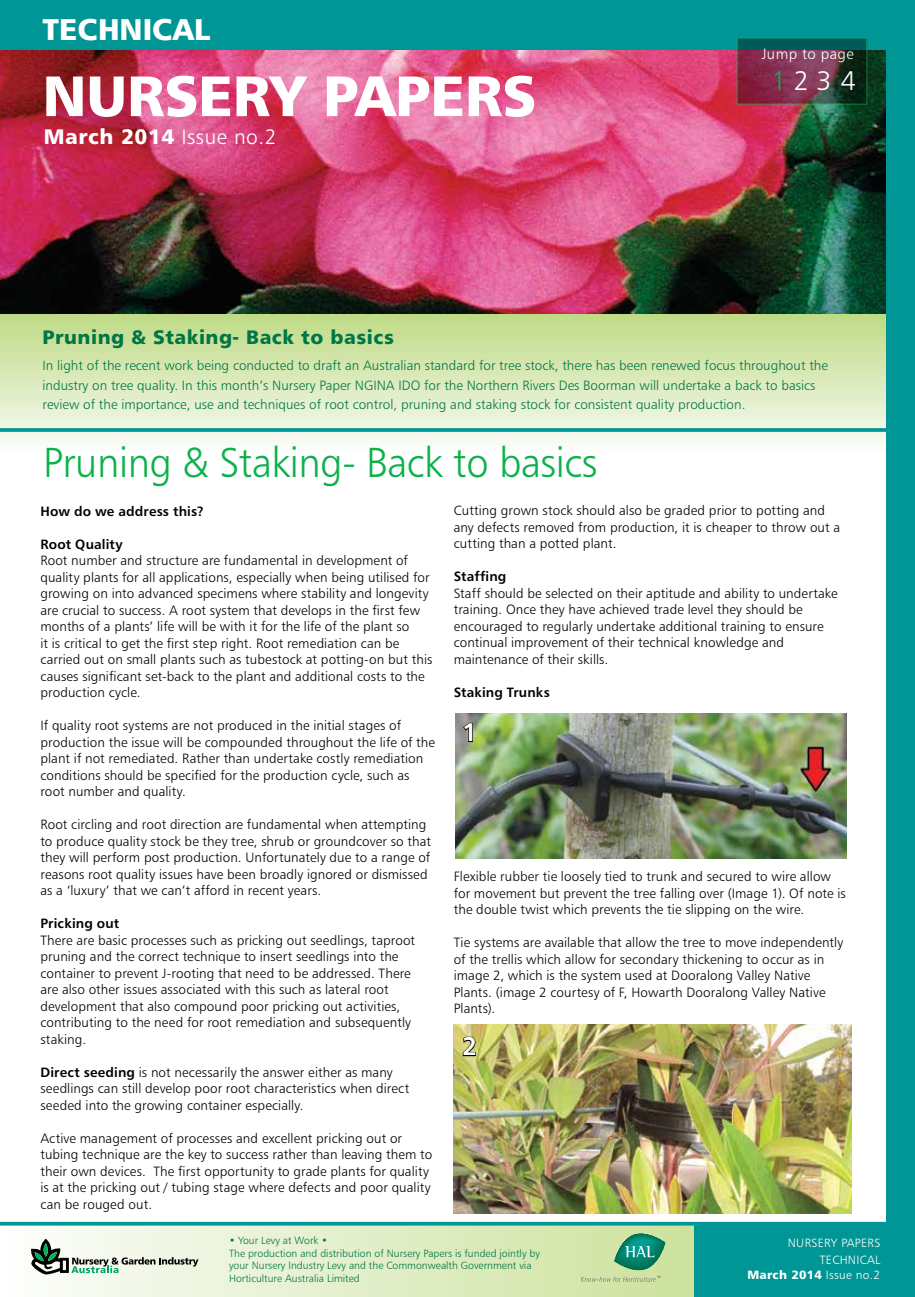
<style>
.page{position:relative;width:915px;height:1297px;background:#fff}
.page>*{position:absolute;margin:0;border:0;box-sizing:border-box;transform-origin:0 0}
.t1{font:57px "Humanist 777 BT Black B";letter-spacing:-.005em;color:#fff}
.t2{font:42px "Humanist 777 BT Light B";letter-spacing:-.01em;color:#0db14b;scale:.95 1}
.t3{font:30px "Humanist 777 BT Black B";color:#fff}
.t4{font:27px "Humanist 777 BT Light B";color:#fff}
.t5{font:25.5px "Humanist 777 BT Bold B";color:#fff}
.t6{font:21px "Humanist 777 BT Black B";letter-spacing:.025em;color:#fff}
.t7{font:19.5px "Humanist 777 BT Black B";letter-spacing:.025em;color:#007647}
.t8{font:15px "Humanist 777 BT Light B";letter-spacing:.025em;color:#fff}
.t9{font:13.5px/16.5px "Humanist 777 BT Light B";letter-spacing:.005em;color:#000}
.t10{font:13.5px/19.5px "Humanist 777 BT Light B";color:#007647}
.t11{font:13.5px "Humanist 777 BT Bold B";letter-spacing:.01em;color:#000}
.t12{font:12px/17.2px "Humanist 777 BT Light B";letter-spacing:.025em;color:#fff}
.t13{font:12px "Humanist 777 BT Black B";letter-spacing:.025em;color:#fff}
.t14{font:10.5px/12.6px "Humanist 777 BT Light B";color:#007647}
.s1{font-family:"Humanist 777 BT Light B"}
.s2{color:#0db14b}
.s3{font-family:"Humanist 777 BT Bold B"}
</style>
<div class="page">
<div style="left:0;top:1222px;width:704px;height:75px;background:linear-gradient(to right,#fcfdfc,#cce19b)"></div>
<svg style="left:0;top:313px;width:886px;height:132px;background:#d8e8b8"></svg>
<img style="left:0;top:50px;width:886px;height:263px">
<div style="left:0;top:0;width:914px;height:50px;background:#009696"></div>
<div style="left:694px;top:1225px;width:220px;height:72px;background:#009696"></div>
<svg style="left:30px;top:1239px;width:168px;height:35px"></svg>
<hr style="left:0;top:1222px;width:914px;height:3px;background:#009696">
<svg style="left:580px;top:1231px;width:85px;height:51px;background:#95c797"></svg>
<div style="left:886px;top:0;width:28px;height:1297px;background:#009696"></div>
<svg style="left:0;top:428px;width:886px;height:4px;background:#0f9c9a"></svg>
<img style="left:455px;top:713px;width:391px;height:145px">
<img style="left:453px;top:1024px;width:397px;height:189px">
<svg style="left:462px;top:721px;width:11px;height:22px"></svg>
<svg style="left:462px;top:1036px;width:14px;height:21px"></svg>
<svg style="left:739px;top:40px;width:125px;height:62px;background:#573748"></svg>
<div style="left:736px;top:37px;width:131px;height:68px;border:2px solid #0db14b"></div>
<h3 class="t3" style="left:43px;top:11px;width:169px">Technical</h3>
<h1 class="t1" style="left:43px;top:60px;width:495px">NURSERY PAPERS</h1>
<h3 class="t6" style="left:44px;top:123px;width:234px">March 2014 <span class="s1">Issue no.2</span></h3>
<p class="t8" style="left:761px;top:44px;width:93px">Jump to page</p>
<h3 class="t4" style="left:771px;top:64px;width:86px"><span class="s2">1</span>234</h3>
<h3 class="t7" style="left:43px;top:324px;width:352px">Pruning &amp; Staking- Back to basics</h3>
<p class="t10" style="left:43px;top:356px;width:786px">In light of the recent work being conducted to draft an Australian standard for tree stock, there has been renewed focus throughout the industry on tree quality. In this month’s Nursery Paper NGINA IDO for the Northern Rivers Des Boorman will undertake a back to basics review of the importance, use and techniques of root control, pruning and staking stock for consistent quality production.</p>
<h2 class="t2" style="left:43px;top:436px;width:585px">Pruning &amp; Staking- Back to basics</h2>
<p class="t11" style="left:40px;top:503px;width:165px">How do we address this?</p>
<p class="t11" style="left:40px;top:535px;width:84px">Root Quality</p>
<p class="t9" style="left:40px;top:552px;width:393px">Root number and structure are fundamental in development of quality plants for all applications, especially when being utilised for growing on into advanced specimens where stability and longevity are crucial to success. A root system that develops in the first few months of a plants’ life will be with it for the life of the plant so<br>it is critical to get the first step right. Root remediation can be carried out on small plants such as tubestock at potting-on but this causes significant set-back to the plant and additional costs to the production cycle.</p>
<p class="t9" style="left:40px;top:717px;width:396px">If quality root systems are not produced in the initial stages of production the issue will be compounded throughout the life of the plant if not remediated. Rather than undertake costly remediation conditions should be specified for the production cycle, such as root number and quality.</p>
<p class="t9" style="left:40px;top:816px;width:392px">Root circling and root direction are fundamental when attempting to produce quality stock be they tree, shrub or groundcover so that they will perform post production. Unfortunately due to a range of reasons root quality issues have been broadly ignored or dismissed as a ‘luxury’ that we can’t afford in recent years.</p>
<p class="t11" style="left:40px;top:915px;width:80px">Pricking out</p>
<p class="t9" style="left:40px;top:932px;width:376px">There are basic processes such as pricking out seedlings, taproot pruning and the correct technique to insert seedlings into the container to prevent J-rooting that need to be addressed. There are also other issues associated with this such as lateral root development that also compound poor pricking out activities, contributing to the need for root remediation and subsequently staking.</p>
<p class="t9" style="left:40px;top:1063px;width:370px"><span class="s3">Direct seeding</span> is not necessarily the answer either as many seedlings can still develop poor root characteristics when direct seeded into the growing container especially.</p>
<p class="t9" style="left:40px;top:1129px;width:393px">Active management of processes and excellent pricking out or tubing technique are the key to success rather than leaving them to their own devices. The first opportunity to grade plants for quality is at the pricking out / tubing stage where defects and poor quality can be rouged out.</p>
<p class="t9" style="left:453px;top:502px;width:388px">Cutting grown stock should also be graded prior to potting and any defects removed from production, it is cheaper to throw out a cutting than a potted plant.</p>
<p class="t11" style="left:453px;top:568px;width:54px">Staffing</p>
<p class="t9" style="left:453px;top:584px;width:385px">Staff should be selected on their aptitude and ability to undertake training. Once they have achieved trade level they should be encouraged to regularly undertake additional training to ensure continual improvement of their technical knowledge and maintenance of their skills.</p>
<p class="t11" style="left:453px;top:683px;width:98px">Staking Trunks</p>
<h3 class="t5" style="left:462px;top:716px;width:17px">1</h3>
<p class="t9" style="left:453px;top:868px;width:393px">Flexible rubber tie loosely tied to trunk and secured to wire allow for movement but prevent the tree falling over (Image 1). Of note is the double twist which prevents the tie slipping on the wire.</p>
<p class="t9" style="left:453px;top:934px;width:391px">Tie systems are available that allow the tree to move independently of the trellis which allow for secondary thickening to occur as in image 2, which is the system used at Dooralong Valley Native Plants. (image 2 courtesy of F, Howarth Dooralong Valley Native Plants).</p>
<h3 class="t5" style="left:462px;top:1030px;width:17px">2</h3>
<p class="t14" style="left:229px;top:1234px;width:312px">• Your Levy at Work •<br>The production and distribution of Nursery Papers is funded jointly by your Nursery Industry Levy and the Commonwealth Government via Horticulture Australia Limited</p>
<p class="t12" style="left:819px;top:1234px;width:62px;text-indent:-32px">NURSERY PAPERS technical</p>
<p class="t13" style="left:747px;top:1267px;width:134px">March 2014 <span class="s1">Issue no.2</span></p>
</div>
